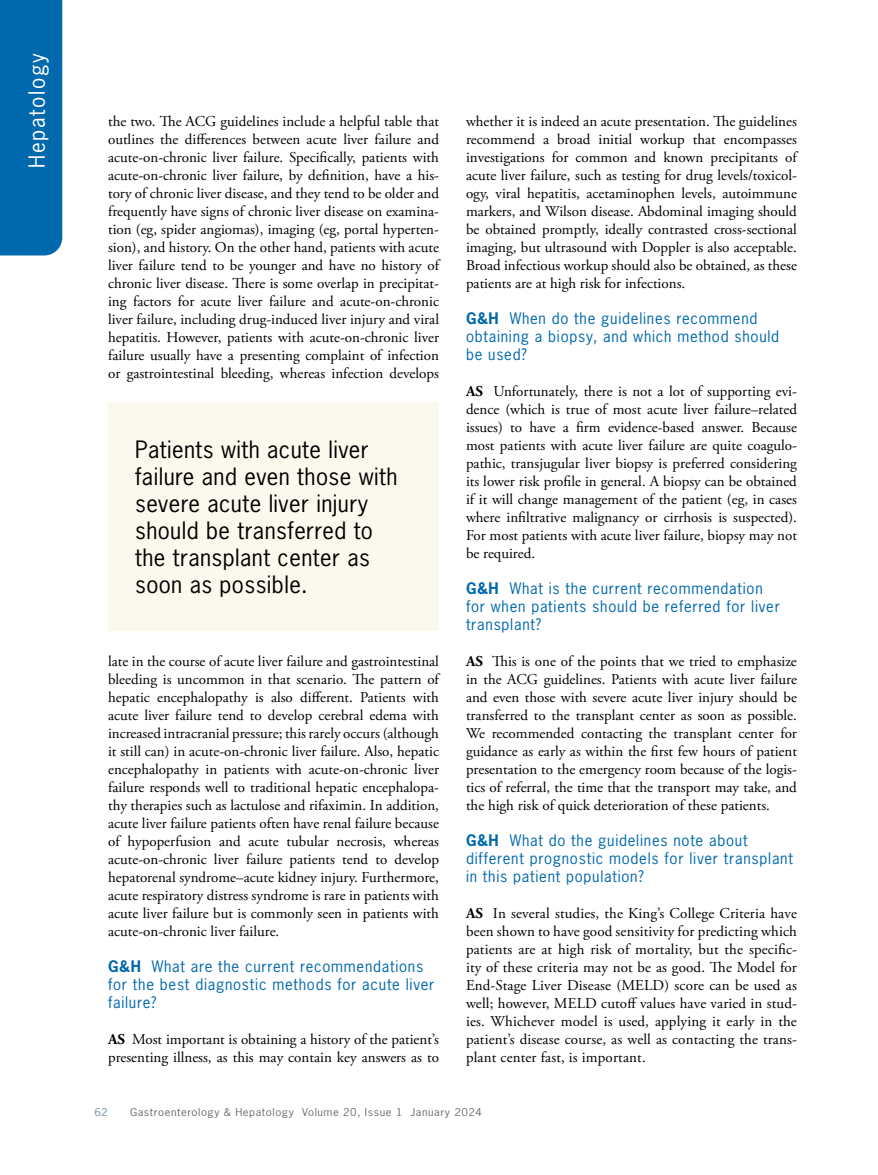
<style>
.page{position:relative;width:878px;height:1175px;background:#fff}
.page>*{position:absolute;margin:0;border:0;box-sizing:border-box;transform-origin:0 0}
.t1{font:22.5px/27px "News Gothic Std";letter-spacing:.02em;color:#000}
.t2{font:21px "News Gothic Std";letter-spacing:.08em;color:#fff}
.t3{font:15px/18px "Adobe Garamond Pro";color:#000;text-align:justify}
.t4{font:15px/18px "News Gothic Std";letter-spacing:.05em;color:#0068ac}
.t5{font:10.2px "News Gothic Std";letter-spacing:.05em;color:#6d6e71;scale:1.11 1}
.t6{font:10.2px "News Gothic Std";color:#738ba5;scale:1.11 1}
.s1{font-weight:700}
</style>
<div class="page">
<div style="left:0;top:0;width:62px;height:255px;background:#0068ac"></div>
<div style="left:108px;top:403px;width:331px;height:228px;background:#fbf9ed"></div>
<h2 class="t2" style="left:23px;top:168px;width:116px;rotate:-90deg">Hepatology</h2>
<p class="t3" style="left:108px;top:113px;width:332px">the two. The ACG guidelines include a helpful table that outlines the differences between acute liver failure and acute-on-chronic liver failure. Specifically, patients with acute-on-chronic liver failure, by definition, have a his&shy;tory of chronic liver disease, and they tend to be older and frequently have signs of chronic liver disease on examina&shy;tion (eg, spider angiomas), imaging (eg, portal hyperten&shy;sion), and history. On the other hand, patients with acute liver failure tend to be younger and have no history of chronic liver disease. There is some overlap in precipitat&shy;ing factors for acute liver failure and acute-on-chronic liver failure, including drug-induced liver injury and viral hepatitis. However, patients with acute-on-chronic liver failure usually have a presenting complaint of infection or gastrointestinal bleeding, whereas infection develops</p>
<h1 class="t1" style="left:135px;top:436px;width:264px">Patients with acute liver failure and even those with severe acute liver injury should be transferred to the transplant center as soon as possible.</h1>
<p class="t3" style="left:108px;top:653px;width:332px">late in the course of acute liver failure and gastrointestinal bleeding is uncommon in that scenario. The pattern of hepatic encephalopathy is also different. Patients with acute liver failure tend to develop cerebral edema with increased intracranial pressure; this rarely occurs (although it still can) in acute-on-chronic liver failure. Also, hepatic encephalopathy in patients with acute-on-chronic liver failure responds well to traditional hepatic encephalopa&shy;thy therapies such as lactulose and rifaximin. In addition, acute liver failure patients often have renal failure because of hypoperfusion and acute tubular necrosis, whereas acute-on-chronic liver failure patients tend to develop hepatorenal syndrome–acute kidney injury. Furthermore, acute respiratory distress syndrome is rare in patients with acute liver failure but is commonly seen in patients with acute-on-chronic liver failure.</p>
<p class="t4" style="left:108px;top:957px;width:328px"><span class="s1">G&amp;H</span> What are the current recommendations for the best diagnostic methods for acute liver failure?</p>
<p class="t3" style="left:108px;top:1031px;width:332px"><span class="s1">AS</span> Most important is obtaining a history of the patient’s presenting illness, as this may contain key answers as to</p>
<p class="t3" style="left:466px;top:113px;width:332px">whether it is indeed an acute presentation. The guidelines recommend a broad initial workup that encompasses investigations for common and known precipitants of acute liver failure, such as testing for drug levels/toxicol&shy;ogy, viral hepatitis, acetaminophen levels, autoimmune markers, and Wilson disease. Abdominal imaging should be obtained promptly, ideally contrasted cross-sectional imaging, but ultrasound with Doppler is also acceptable.<br>Broad infectious workup should also be obtained, as these patients are at high risk for infections.</p>
<p class="t4" style="left:466px;top:309px;width:315px"><span class="s1">G&amp;H</span> When do the guidelines recommend obtaining a biopsy, and which method should be used?</p>
<p class="t3" style="left:466px;top:383px;width:332px"><span class="s1">AS</span> Unfortunately, there is not a lot of supporting evi&shy;dence (which is true of most acute liver failure–related issues) to have a firm evidence-based answer. Because most patients with acute liver failure are quite coagulo&shy;pathic, transjugular liver biopsy is preferred considering its lower risk profile in general. A biopsy can be obtained if it will change management of the patient (eg, in cases where infiltrative malignancy or cirrhosis is suspected).<br>For most patients with acute liver failure, biopsy may not be required.</p>
<p class="t4" style="left:466px;top:579px;width:315px"><span class="s1">G&amp;H</span> What is the current recommendation for when patients should be referred for liver transplant?</p>
<p class="t3" style="left:466px;top:653px;width:332px"><span class="s1">AS</span> This is one of the points that we tried to emphasize in the ACG guidelines. Patients with acute liver failure and even those with severe acute liver injury should be transferred to the transplant center as soon as possible.<br>We recommended contacting the transplant center for guidance as early as within the first few hours of patient presentation to the emergency room because of the logis&shy;tics of referral, the time that the transport may take, and the high risk of quick deterioration of these patients.</p>
<p class="t4" style="left:466px;top:831px;width:328px"><span class="s1">G&amp;H</span> What do the guidelines note about different prognostic models for liver transplant in this patient population?</p>
<p class="t3" style="left:466px;top:905px;width:332px"><span class="s1">AS</span> In several studies, the King’s College Criteria have been shown to have good sensitivity for predicting which patients are at high risk of mortality, but the specific&shy;ity of these criteria may not be as good. The Model for End-Stage Liver Disease (MELD) score can be used as well; however, MELD cutoff values have varied in stud&shy;ies. Whichever model is used, applying it early in the patient’s disease course, as well as contacting the trans&shy;plant center fast, is important.</p>
<p class="t6" style="left:94px;top:1105px;width:13px">62</p>
<p class="t5" style="left:130px;top:1105px;width:319px">Gastroenterology &amp; Hepatology Volume 20, Issue 1 January 2024</p>
</div>
